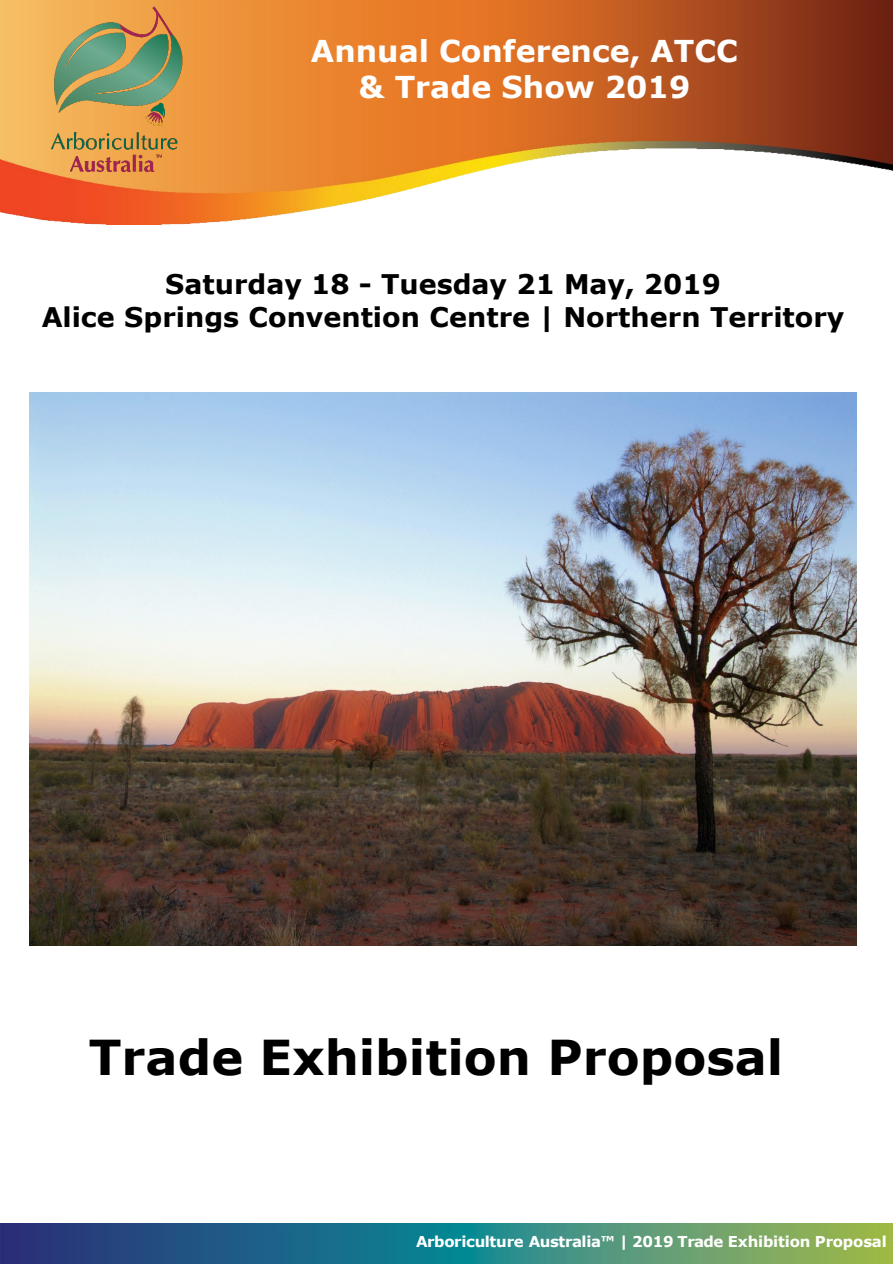
<style>
.page{position:relative;width:893px;height:1264px;background:#fff}
.page>*{position:absolute;margin:0;border:0;box-sizing:border-box;transform-origin:0 0}
.t1{font:700 48px "Verdana";color:#000}
.t2{font:700 30px "Verdana";color:#fff}
.t3{font:700 27px "Verdana";color:#000}
.t4{font:700 15px "Verdana";letter-spacing:-.025em;color:#fff}
</style>
<div class="page">
<img style="left:0;top:1223px;width:892px;height:40px">
<img style="left:0;top:0;width:892px;height:224px">
<img style="left:33px;top:5px;width:171px;height:170px">
<img style="left:30px;top:392px;width:826px;height:553px">
<p class="t2" style="left:311px;top:30px;width:428px">Annual Conference, ATCC</p>
<p class="t2" style="left:358px;top:66px;width:333px">&amp; Trade Show 2019</p>
<p class="t3" style="left:165px;top:265px;width:557px">Saturday 18 - Tuesday 21 May, 2019</p>
<p class="t3" style="left:42px;top:297px;width:804px">Alice Springs Convention Centre | Northern Territory</p>
<p class="t1" style="left:89px;top:1022px;width:696px">Trade Exhibition Proposal</p>
<p class="t4" style="left:416px;top:1230px;width:472px">Arboriculture Australia™ | 2019 Trade Exhibition Proposal</p>
</div>
